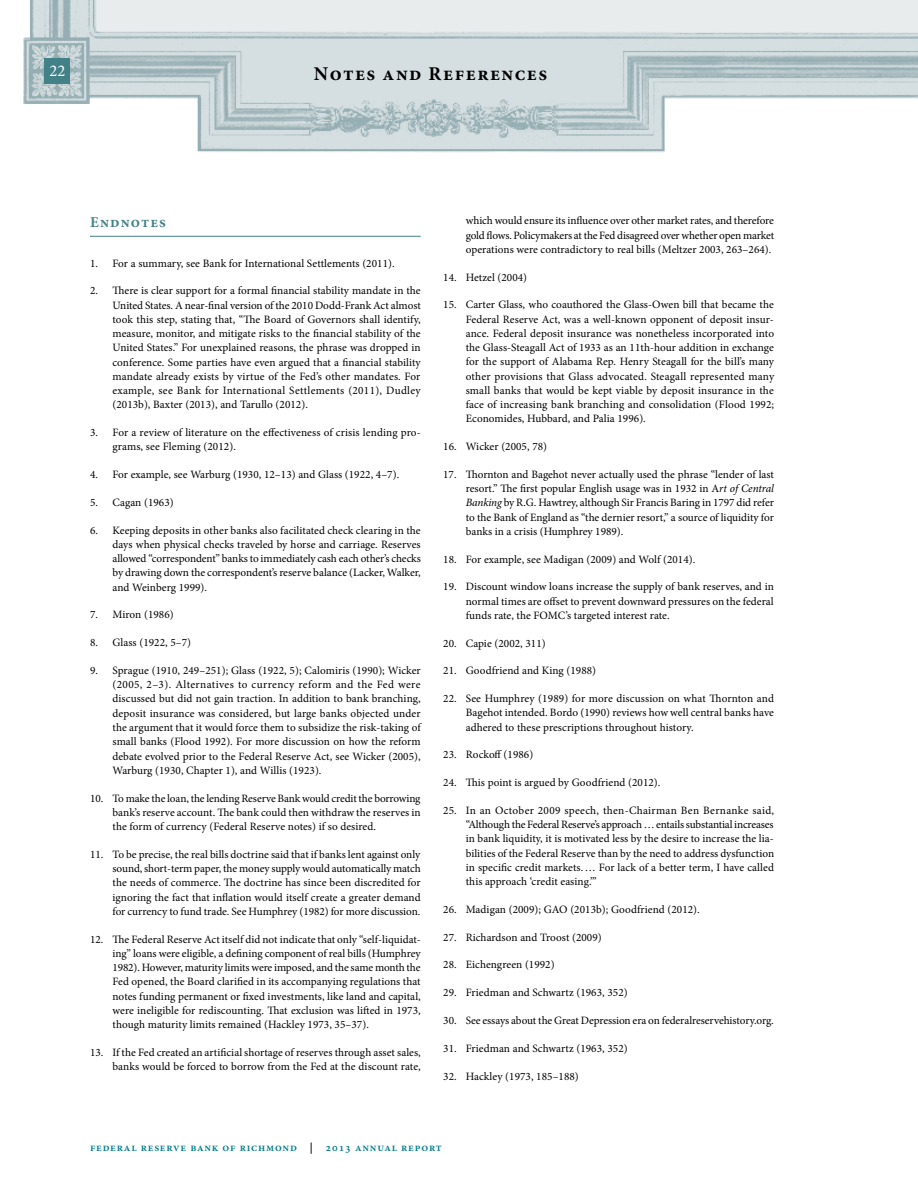
<style>
.page{position:relative;width:918px;height:1188px;background:#fff}
.page>*{position:absolute;margin:0;border:0;box-sizing:border-box;transform-origin:0 0}
.t1{font:700 19.5px "Minion Pro";letter-spacing:.075em;color:#000}
.t2{font:16.5px "Minion Pro";color:#fff}
.t3{font:700 15px "Minion Pro";letter-spacing:.075em;color:#438188}
.t4{font:11.25px/14.2px "Minion Pro";letter-spacing:.005em;color:#000;text-align:justify}
.t5{font:600 11.25px "Minion Pro";letter-spacing:.07em;color:#007c89}
.s1{font-style:italic}
.s2{color:#000}
</style>
<div class="page">
<hr style="left:90px;top:236px;width:331px;height:1px;background:#438188">
<img style="left:23px;top:0;width:895px;height:153px">
<div style="left:45px;top:58px;width:25px;height:26px;background:#438188"></div>
<h2 class="t2" style="left:50px;top:60px;width:17px">22</h2>
<h1 class="t1" style="left:314px;top:62px;width:235px">Notes and References</h1>
<h3 class="t3" style="left:90px;top:213px;width:78px">Endnotes</h3>
<p class="t4" style="left:90px;top:256px;width:306px">1. For a summary, see Bank for International Settlements (2011).</p>
<p class="t4" style="left:112px;top:284px;width:310px;text-indent:-22px">2. There is clear support for a formal financial stability mandate in the United States. A near-final version of the 2010 Dodd-Frank Act almost took this step, stating that, “The Board of Governors shall identify, measure, monitor, and mitigate risks to the financial stability of the United States.” For unexplained reasons, the phrase was dropped in conference. Some parties have even argued that a financial stability mandate already exists by virtue of the Fed’s other mandates. For example, see Bank for International Settlements (2011), Dudley (2013b), Baxter (2013), and Tarullo (2012).</p>
<p class="t4" style="left:112px;top:426px;width:310px;text-indent:-22px">3. For a review of literature on the effectiveness of crisis lending pro&shy;grams, see Fleming (2012).</p>
<p class="t4" style="left:90px;top:468px;width:311px">4. For example, see Warburg (1930, 12–13) and Glass (1922, 4–7).</p>
<p class="t4" style="left:90px;top:495px;width:85px">5. Cagan (1963)</p>
<p class="t4" style="left:112px;top:523px;width:310px;text-indent:-22px">6. Keeping deposits in other banks also facilitated check clearing in the days when physical checks traveled by horse and carriage. Reserves allowed “correspondent” banks to immediately cash each other’s checks by drawing down the correspondent’s reserve balance (Lacker, Walker, and Weinberg 1999).</p>
<p class="t4" style="left:90px;top:608px;width:85px">7. Miron (1986)</p>
<p class="t4" style="left:90px;top:636px;width:103px">8. Glass (1922, 5–7)</p>
<p class="t4" style="left:112px;top:663px;width:311px;text-indent:-22px">9. Sprague (1910, 249–251); Glass (1922, 5); Calomiris (1990); Wicker (2005, 2–3). Alternatives to currency reform and the Fed were discussed but did not gain traction. In addition to bank branching, deposit insurance was considered, but large banks objected under the argument that it would force them to subsidize the risk-taking of small banks (Flood 1992). For more discussion on how the reform debate evolved prior to the Federal Reserve Act, see Wicker (2005), Warburg (1930, Chapter 1), and Willis (1923).</p>
<p class="t4" style="left:112px;top:791px;width:310px;text-indent:-22px">10. To make the loan, the lending Reserve Bank would credit the borrowing bank’s reserve account. The bank could then withdraw the reserves in the form of currency (Federal Reserve notes) if so desired.</p>
<p class="t4" style="left:112px;top:847px;width:310px;text-indent:-22px">11. To be precise, the real bills doctrine said that if banks lent against only sound, short-term paper, the money supply would automatically match the needs of commerce. The doctrine has since been discredited for ignoring the fact that inflation would itself create a greater demand for currency to fund trade. See Humphrey (1982) for more discussion.</p>
<p class="t4" style="left:112px;top:932px;width:310px;text-indent:-22px">12. The Federal Reserve Act itself did not indicate that only “self-liquidat&shy;ing” loans were eligible, a defining component of real bills (Humphrey 1982). However, maturity limits were imposed, and the same month the Fed opened, the Board clarified in its accompanying regulations that notes funding permanent or fixed investments, like land and capital, were ineligible for rediscounting. That exclusion was lifted in 1973, though maturity limits remained (Hackley 1973, 35–37).</p>
<p class="t4" style="left:90px;top:1045px;width:332px;text-align:right">13. If the Fed created an artificial shortage of reserves through asset sales, banks would be forced to borrow from the Fed at the discount rate,</p>
<p class="t4" style="left:466px;top:214px;width:310px">which would ensure its influence over other market rates, and therefore gold flows. Policymakers at the Fed disagreed over whether open market operations were contradictory to real bills (Meltzer 2003, 263–264).</p>
<p class="t4" style="left:443px;top:270px;width:85px">14. Hetzel (2004)</p>
<p class="t4" style="left:466px;top:298px;width:310px;text-indent:-22px">15. Carter Glass, who coauthored the Glass-Owen bill that became the Federal Reserve Act, was a well-known opponent of deposit insur&shy;ance. Federal deposit insurance was nonetheless incorporated into the Glass-Steagall Act of 1933 as an 11th-hour addition in exchange for the support of Alabama Rep. Henry Steagall for the bill’s many other provisions that Glass advocated. Steagall represented many small banks that would be kept viable by deposit insurance in the face of increasing bank branching and consolidation (Flood 1992; Economides, Hubbard, and Palia 1996).</p>
<p class="t4" style="left:443px;top:439px;width:105px">16. Wicker (2005, 78)</p>
<p class="t4" style="left:466px;top:467px;width:310px;text-indent:-22px">17. Thornton and Bagehot never actually used the phrase “lender of last resort.” The first popular English usage was in 1932 in A<span class="s1">rt of Central Banking</span> by R.G. Hawtrey, although Sir Francis Baring in 1797 did refer to the Bank of England as “the dernier resort,” a source of liquidity for banks in a crisis (Humphrey 1989).</p>
<p class="t4" style="left:443px;top:552px;width:254px">18. For example, see Madigan (2009) and Wolf (2014).</p>
<p class="t4" style="left:466px;top:580px;width:310px;text-indent:-22px">19. Discount window loans increase the supply of bank reserves, and in normal times are offset to prevent downward pressures on the federal funds rate, the FOMC’s targeted interest rate.</p>
<p class="t4" style="left:443px;top:636px;width:104px">20. Capie (2002, 311)</p>
<p class="t4" style="left:443px;top:664px;width:154px">21. Goodfriend and King (1988)</p>
<p class="t4" style="left:466px;top:692px;width:310px;text-indent:-22px">22. See Humphrey (1989) for more discussion on what Thornton and Bagehot intended. Bordo (1990) reviews how well central banks have adhered to these prescriptions throughout history.</p>
<p class="t4" style="left:443px;top:748px;width:92px">23. Rockoff (1986)</p>
<p class="t4" style="left:443px;top:776px;width:219px">24. This point is argued by Goodfriend (2012).</p>
<p class="t4" style="left:466px;top:803px;width:310px;text-indent:-22px">25. In an October 2009 speech, then-Chairman Ben Bernanke said, “Although the Federal Reserve’s approach … entails substantial increases in bank liquidity, it is motivated less by the desire to increase the lia&shy;bilities of the Federal Reserve than by the need to address dysfunction in specific credit markets.… For lack of a better term, I have called this approach ‘credit easing.’”</p>
<p class="t4" style="left:443px;top:902px;width:258px">26. Madigan (2009); GAO (2013b); Goodfriend (2012).</p>
<p class="t4" style="left:443px;top:930px;width:160px">27. Richardson and Troost (2009)</p>
<p class="t4" style="left:443px;top:958px;width:113px">28. Eichengreen (1992)</p>
<p class="t4" style="left:443px;top:986px;width:186px">29. Friedman and Schwartz (1963, 352)</p>
<p class="t4" style="left:443px;top:1013px;width:332px">30. See essays about the Great Depression era on federalreservehistory.org.</p>
<p class="t4" style="left:443px;top:1041px;width:186px">31. Friedman and Schwartz (1963, 352)</p>
<p class="t4" style="left:443px;top:1069px;width:137px">32. Hackley (1973, 185–188)</p>
<p class="t5" style="left:90px;top:1141px;width:353px">federal reserve bank of richmond <span class="s2">|</span> 2013 annual report</p>
</div>
